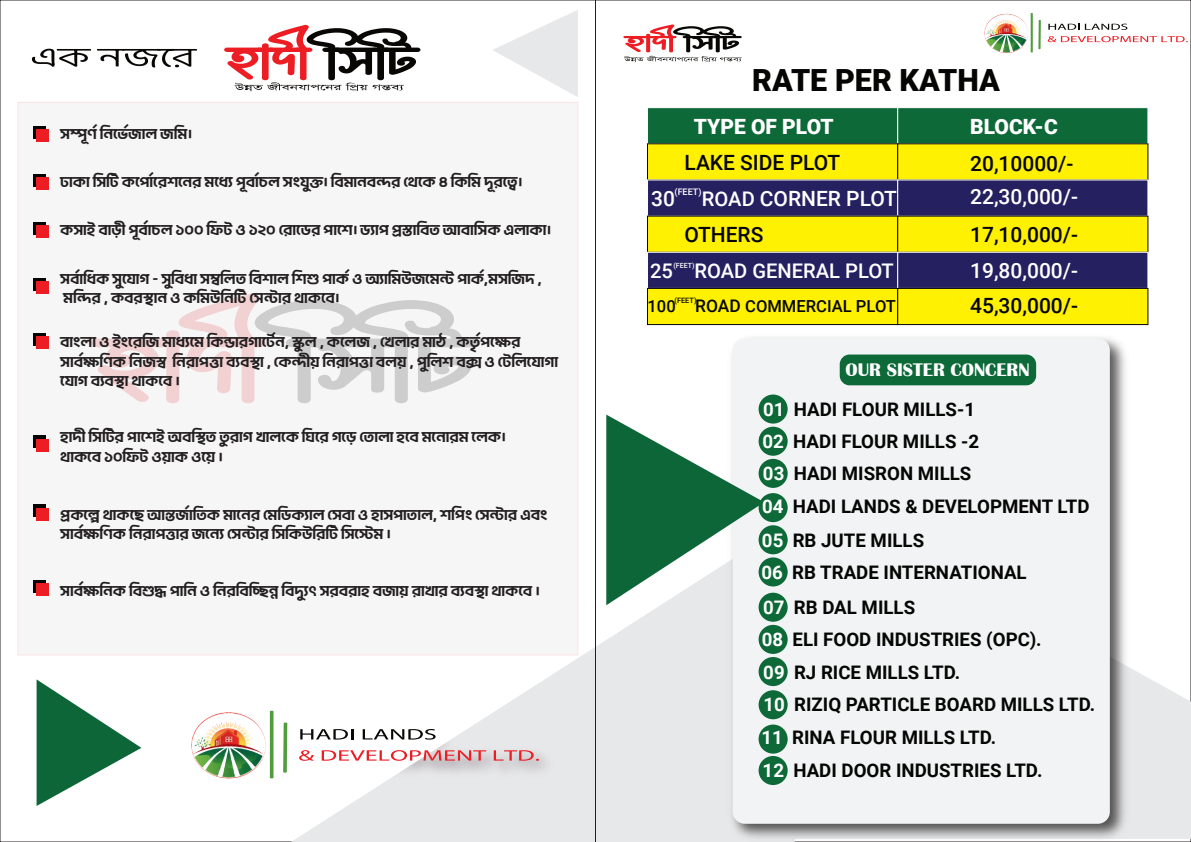
<style>
.page{position:relative;width:1191px;height:842px;background:#fff}
.page>*{position:absolute;margin:0;border:0;box-sizing:border-box;transform-origin:0 0}
.t1{font:900 30.5px "Roboto";color:#050504}
.t2{font:500 21px "Roboto";color:#050504}
.t3{font:500 21px/35.5px "Roboto";color:#fff}
.t4{font:900 21px "Roboto";color:#fff}
.t5{font:500 20.1px "Roboto";color:#fff}
.t6{font:700 18.8px "Britannic";color:#fff}
.t7{font:700 18.7px/32.4px "Roboto";color:#050504}
.t8{font:500 16.6px "Roboto";color:#050504}
.t9{font:700 16px/19.2px "Li Ador Noirrit AV2";color:#231f20}
.t10{font:500 9px "Roboto";color:#fff}
.t11{font:500 7.4px "Roboto";color:#050504}
.t12{font:500 7.1px "Roboto";color:#fff}
.s1{font-size:20.1px}
.s2{color:#050504}
.s3{font-size:17.4px}
.s4{color:#fff}
</style>
<div class="page">
<svg style="left:623px;top:25px;width:118px;height:37px"></svg>
<svg style="left:493px;top:10px;width:85px;height:87px"></svg>
<svg style="left:37px;top:679px;width:104px;height:127px"></svg>
<svg style="left:1132px;top:499px;width:59px;height:340px"></svg>
<img style="left:1032px;top:5px;width:159px;height:70px">
<img style="left:984px;top:13px;width:44px;height:40px">
<svg style="left:1038px;top:20px;width:2px;height:29px"></svg>
<svg style="left:1030px;top:13px;width:2px;height:40px"></svg>
<svg style="left:1048px;top:24px;width:79px;height:6px"></svg>
<svg style="left:1047px;top:36px;width:140px;height:6px"></svg>
<svg style="left:32px;top:49px;width:59px;height:18px"></svg>
<svg style="left:97px;top:49px;width:100px;height:18px"></svg>
<svg style="left:224px;top:25px;width:196px;height:67px"></svg>
<svg style="left:18px;top:102px;width:560px;height:553px;fill:#f6f6f6"></svg>
<svg style="left:273px;top:499px;width:451px;height:343px"></svg>
<img style="left:269px;top:702px;width:292px;height:100px">
<img style="left:191px;top:712px;width:75px;height:67px">
<svg style="left:283px;top:722px;width:4px;height:51px"></svg>
<svg style="left:270px;top:711px;width:3px;height:67px"></svg>
<svg style="left:300px;top:729px;width:53px;height:10px"></svg>
<svg style="left:363px;top:729px;width:72px;height:11px"></svg>
<svg style="left:299px;top:750px;width:15px;height:11px"></svg>
<svg style="left:322px;top:750px;width:164px;height:11px"></svg>
<svg style="left:494px;top:750px;width:45px;height:11px"></svg>
<hr style="left:595px;top:543px;width:1px;height:299px;background:#231f20">
<img style="left:724px;top:337px;width:408px;height:505px">
<div style="left:732px;top:338px;width:377px;height:486px;background:#f2f3f4;border-radius:12px"></div>
<svg style="left:606px;top:415px;width:158px;height:190px"></svg>
<div style="left:839px;top:354px;width:197px;height:31px;background:#0d6938;border-radius:10px"></div>
<div style="left:758px;top:394px;width:29px;height:30px;background:#0d6938;border-radius:50%"></div>
<div style="left:758px;top:427px;width:29px;height:29px;background:#0d6938;border-radius:50%"></div>
<div style="left:758px;top:459px;width:29px;height:29px;background:#0d6938;border-radius:50%"></div>
<div style="left:758px;top:493px;width:29px;height:29px;background:#0d6938;border-radius:50%"></div>
<div style="left:758px;top:525px;width:29px;height:29px;background:#0d6938;border-radius:50%"></div>
<div style="left:758px;top:557px;width:29px;height:29px;background:#0d6938;border-radius:50%"></div>
<div style="left:758px;top:593px;width:29px;height:29px;background:#0d6938;border-radius:50%"></div>
<div style="left:758px;top:625px;width:29px;height:29px;background:#0d6938;border-radius:50%"></div>
<div style="left:758px;top:657px;width:29px;height:29px;background:#0d6938;border-radius:50%"></div>
<div style="left:758px;top:690px;width:29px;height:29px;background:#0d6938;border-radius:50%"></div>
<div style="left:758px;top:724px;width:29px;height:30px;background:#0d6938;border-radius:50%"></div>
<div style="left:758px;top:756px;width:29px;height:29px;background:#0d6938;border-radius:50%"></div>
<div style="left:647px;top:107px;width:251px;height:37px;background:#0d6938;border:1px solid #fff"></div>
<div style="left:897px;top:107px;width:251px;height:37px;background:#0d6938;border:1px solid #fff"></div>
<div style="left:647px;top:143px;width:251px;height:37px;background:#fff101"></div>
<div style="left:897px;top:143px;width:251px;height:37px;background:#fff101"></div>
<div style="left:647px;top:179px;width:251px;height:38px;background:#252161"></div>
<div style="left:897px;top:179px;width:251px;height:38px;background:#252161"></div>
<div style="left:647px;top:216px;width:251px;height:37px;background:#fff101"></div>
<div style="left:897px;top:216px;width:251px;height:37px;background:#fff101"></div>
<div style="left:647px;top:252px;width:251px;height:37px;background:#252161;border:1px solid #fff"></div>
<div style="left:897px;top:252px;width:251px;height:37px;background:#252161;border:1px solid #fff"></div>
<div style="left:647px;top:288px;width:251px;height:37px;background:#fff101;border:1px solid #050504"></div>
<div style="left:897px;top:288px;width:251px;height:37px;background:#fff101;border:1px solid #050504"></div>
<svg style="left:33px;top:126px;width:12px;height:13px"></svg>
<div style="left:36px;top:130px;width:13px;height:12px;background:#ec1d23"></div>
<div style="left:33px;top:174px;width:12px;height:13px;background:#050504"></div>
<div style="left:36px;top:177px;width:13px;height:13px;background:#ec1d23"></div>
<div style="left:33px;top:222px;width:12px;height:13px;background:#050504"></div>
<div style="left:36px;top:225px;width:13px;height:13px;background:#ec1d23"></div>
<div style="left:33px;top:278px;width:12px;height:12px;background:#050504"></div>
<div style="left:36px;top:281px;width:13px;height:12px;background:#ec1d23"></div>
<div style="left:33px;top:580px;width:12px;height:13px;background:#050504"></div>
<div style="left:36px;top:583px;width:13px;height:13px;background:#ec1d23"></div>
<div style="left:33px;top:333px;width:12px;height:12px;background:#050504"></div>
<div style="left:36px;top:336px;width:13px;height:12px;background:#ec1d23"></div>
<div style="left:33px;top:436px;width:12px;height:12px;background:#050504"></div>
<div style="left:36px;top:439px;width:13px;height:12px;background:#ec1d23"></div>
<div style="left:33px;top:505px;width:12px;height:12px;background:#050504"></div>
<div style="left:36px;top:508px;width:13px;height:12px;background:#ec1d23"></div>
<p class="t9" style="left:60px;top:126px;width:133px">M¤Ú~Y©WB‡F©RVJ RWG|</p>
<p class="t9" style="left:60px;top:173px;width:463px">XVKV WMWU K‡CV©‡IK‡BI G‡A¨ C~EV©PJ MSHY³| WEGVBE›`I †_‡K 4 WKWG `~I‡Z¦|</p>
<p class="t9" style="left:60px;top:221px;width:492px">KMVB EVOX C~E©VPJ 100 WDU I 120 †IV‡WI CV‡K| W¨VC ÚÖ¯ÍVWEZ AVEVWMK GJVKV|</p>
<p class="t9" style="left:60px;top:271px;width:483px">ME©VWAK MY‡HVM - MYWEAV MG¡WJZ WEKVJ WKÏ CVK©I A¨VWGDR‡G›U CVK©,GMWR` ,<br>GW›`I , KEI¯’VB I KWGDWBWU †M›UVI _VK‡E|</p>
<p class="t9" style="left:60px;top:334px;width:499px">EVSJV I BS‡IWR GVA¨‡G WKÛVIMV‡U©B, ¯‹ZJ , K‡JR , †LJVI GVV , KZ…©C‡ŸI<br>MVE©ŸWYK WBRM¦ WBIVCËV E¨E¯’V , †K›`XQ WBIVCËV EJQ , CYWJK E· I †UWJ‡HVMV ‡HVM E¨E¯’V _VK‡E |</p>
<p class="t9" style="left:60px;top:429px;width:447px">NV`X WMWUI CV‡KB AEW¯’Z ZZIVM LVJ‡K WN‡I M‡O †ZVJV N‡E G‡BVIG ‡JK| _VK‡E 10WDU IQVK I‡Q |</p>
<p class="t9" style="left:60px;top:506px;width:488px">ÚÖK‡Í _VK‡Q AVŠÍR©VWZK GV‡BI †GWWK¨VJ †MEV I NVMCVZVJ, KWCS †M›UVI GES<br>MVE©ŸWYK WBIVCËVI R‡B¨ †M›UVI WMWKDWIWU WM‡÷G |</p>
<p class="t9" style="left:60px;top:582px;width:481px">MVE©ŸWBK WEÏ× CVWB I WBIWEW”QBÈ WE`Y¨R MIEIVN ERVQ IVLVI E¨E¯’V _VK‡E |</p>
<h1 class="t1" style="left:752px;top:59px;width:249px">RATE PER KATHA</h1>
<h2 class="t4" style="left:694px;top:112px;width:141px">TYPE OF PLOT</h2>
<h2 class="t4" style="left:970px;top:112px;width:89px">BLOCK-C</h2>
<h2 class="t2" style="left:684px;top:148px;width:157px">LAKE SIDE PLOT</h2>
<h2 class="t2" style="left:970px;top:148px;width:105px">20,10000/-</h2>
<h2 class="t3" style="left:970px;top:178px;width:109px">22,30,000/-</h2>
<h2 class="t2" style="left:970px;top:220px;width:109px">17,10,000/-</h2>
<h2 class="t3" style="left:970px;top:252px;width:109px">19,80,000/-</h2>
<h2 class="t2" style="left:970px;top:291px;width:109px">45,30,000/-</h2>
<p class="t10" style="left:674px;top:186px;width:28px">(FEET)</p>
<h2 class="t3" style="left:651px;top:180px;width:25px">30</h2>
<h2 class="t3" style="left:684px;top:180px;width:214px;text-indent:18px"><span class="s1">ROAD</span> CORNER PLOT<br><span class="s2">OTHERS</span></h2>
<p class="t12" style="left:673px;top:261px;width:23px">(FEET)</p>
<p class="t5" style="left:650px;top:256px;width:24px">25</p>
<p class="t5" style="left:694px;top:256px;width:200px">ROAD GENERAL PLOT</p>
<p class="t11" style="left:674px;top:295px;width:24px">(FEET)</p>
<p class="t8" style="left:647px;top:295px;width:30px">100</p>
<p class="t8" style="left:695px;top:295px;width:202px"><span class="s3">ROAD</span> COMMERCIAL PLOT</p>
<p class="t6" style="left:845px;top:359px;width:186px">OUR SISTER CONCERN</p>
<p class="t7" style="left:761px;top:393px;width:329px"><span class="s4">01</span> HADI FLOUR MILLS-1<br><span class="s4">02</span> HADI FLOUR MILLS -2<br><span class="s4">03</span> HADI MISRON MILLS<br><span class="s4">04</span> HADI LANDS &amp; DEVELOPMENT LTD<br><span class="s4">05</span> RB JUTE MILLS<br><span class="s4">06</span> RB TRADE INTERNATIONAL</p>
<p class="t7" style="left:762px;top:590px;width:335px"><span class="s4">07</span> RB DAL MILLS<br><span class="s4">08</span> ELI FOOD INDUSTRIES (OPC).<br><span class="s4">09</span> RJ RICE MILLS LTD.<br><span class="s4">10</span> RIZIQ PARTICLE BOARD MILLS LTD.</p>
<p class="t7" style="left:761px;top:720px;width:282px;line-height:32.8px"><span class="s4">11</span> RINA FLOUR MILLS LTD.<br><span class="s4">12</span> HADI DOOR INDUSTRIES LTD.</p>
</div>
